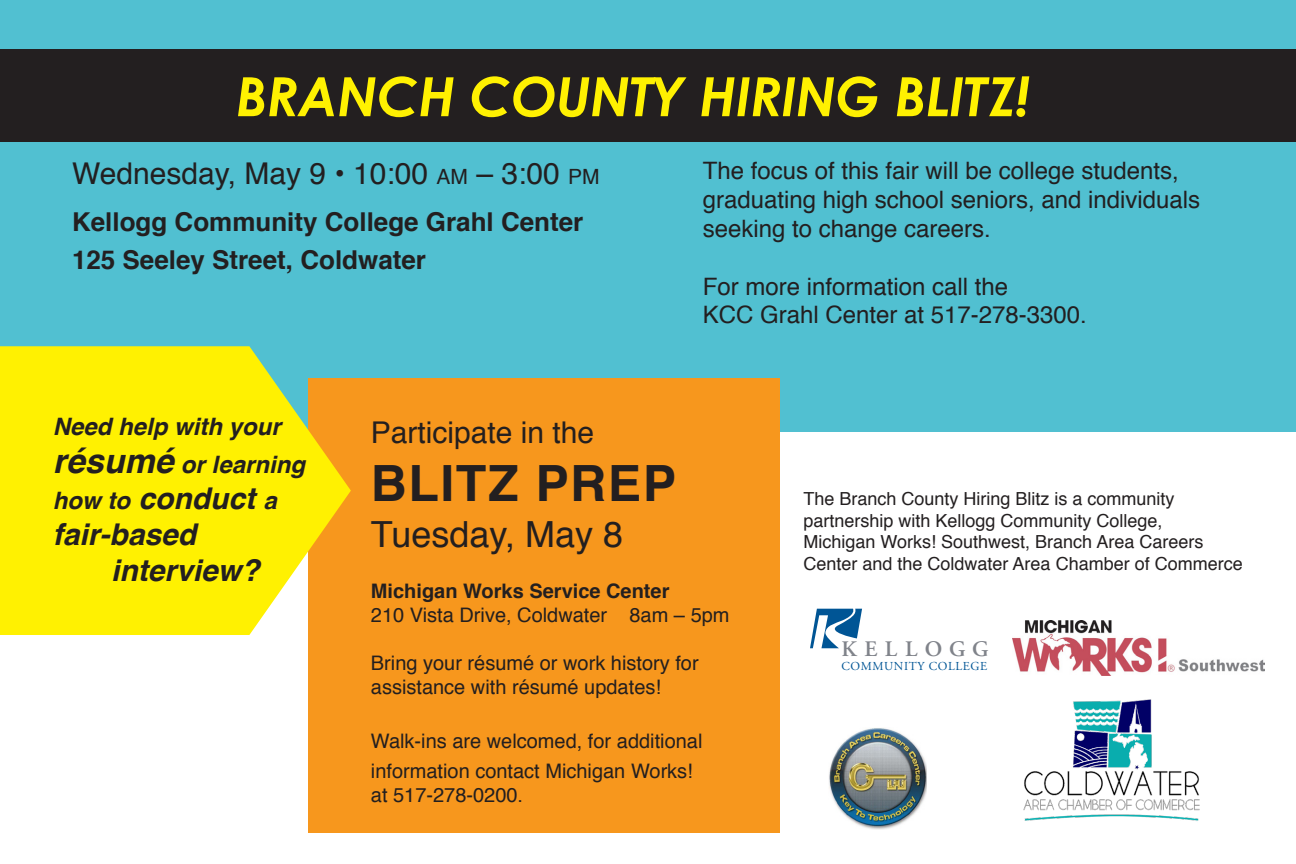
<style>
.page{position:relative;width:1296px;height:864px;background:#fff}
.page>*{position:absolute;margin:0;border:0;box-sizing:border-box;transform-origin:0 0}
.t1{font:italic 700 54.2px "Century Gothic";letter-spacing:-.01em;color:#fff101}
.t2{font:700 50px "Helvetica";letter-spacing:.03em;color:#231f20}
.t3{font:36px "Helvetica";color:#231f20}
.t4{font:30px "Helvetica";color:#231f20}
.t5{font:italic 700 30px/36px "Helvetica";color:#231f20}
.t6{font:700 26px "Helvetica";color:#231f20}
.t7{font:24px/28.8px "Helvetica";color:#231f20}
.t8{font:italic 700 24px/38px "Helvetica";color:#231f20}
.t9{font:600 22.2px "Adobe Garamond Pro";letter-spacing:.34em;color:#80838a}
.t10{font:20px/24px "Helvetica";color:#231f20}
.t11{font:700 20px "Helvetica";color:#231f20}
.t12{font:18px/21.6px "Helvetica";color:#231f20}
.t13{font:12.2px "Adobe Garamond Pro";letter-spacing:.05em;color:#005595}
.s1{font-size:21px}
.s2{font-size:34px}
.s3{font-size:24px}
</style>
<div class="page">
<div style="left:0;top:0;width:1296px;height:432px;background:#51c0d1"></div>
<div style="left:308px;top:378px;width:471px;height:455px;background:#f7971d"></div>
<svg style="left:0;top:346px;width:351px;height:289px;background:#f7e711"></svg>
<img style="left:1023px;top:699px;width:177px;height:122px">
<svg style="left:810px;top:609px;width:52px;height:39px"></svg>
<img style="left:829px;top:728px;width:98px;height:101px">
<img style="left:1012px;top:620px;width:253px;height:55px">
<div style="left:0;top:49px;width:1296px;height:93px;background:#231f20"></div>
<p class="t1" style="left:236px;top:62px;width:796px">BRANCH COUNTY HIRING BLITZ!</p>
<p class="t4" style="left:72px;top:150px;width:529px">Wednesday, May 9 • 10:00 <span class="s1">AM</span> – 3:00 <span class="s1">PM</span></p>
<p class="t6" style="left:72px;top:201px;width:513px">Kellogg Community College Grahl Center</p>
<p class="t6" style="left:72px;top:239px;width:356px">125 Seeley Street, Coldwater</p>
<p class="t7" style="left:703px;top:157px;width:499px">The focus of this fair will be college students, graduating high school seniors, and individuals seeking to change careers.</p>
<p class="t7" style="left:703px;top:273px;width:386px">For more information call the<br>KCC Grahl Center at 517-278-3300.</p>
<p class="t8" style="left:53px;top:408px;width:254px">Need help with your <span class="s2">résumé</span> or learning</p>
<p class="t5" style="left:53px;top:481px;width:225px"><span class="s3">how to</span> conduct <span class="s3">a</span></p>
<p class="t5" style="left:111px;top:517px;width:150px;text-indent:-58px">fair-based interview?</p>
<p class="t4" style="left:371px;top:409px;width:225px">Participate in the</p>
<p class="t2" style="left:371px;top:443px;width:307px">BLITZ PREP</p>
<p class="t3" style="left:371px;top:506px;width:254px">Tuesday, May 8</p>
<p class="t11" style="left:371px;top:575px;width:300px">Michigan Works Service Center</p>
<p class="t10" style="left:371px;top:604px;width:360px">210 Vista Drive, Coldwater 8am – 5pm</p>
<p class="t10" style="left:371px;top:652px;width:329px">Bring your résumé or work history for assistance with résumé updates!</p>
<p class="t10" style="left:371px;top:727px;width:333px;line-height:30px">Walk-ins are welcomed, for additional information contact Michigan Works!</p>
<p class="t10" style="left:371px;top:784px;width:154px">at 517-278-0200.</p>
<p class="t12" style="left:804px;top:488px;width:441px">The Branch County Hiring Blitz is a community partnership with Kellogg Community College,<br>Michigan Works! Southwest, Branch Area Careers Center and the Coldwater Area Chamber of Commerce</p>
<p class="t9" style="left:842px;top:637px;width:149px">KELLOGG</p>
<p class="t13" style="left:842px;top:659px;width:147px">COMMUNITY COLLEGE</p>
</div>
